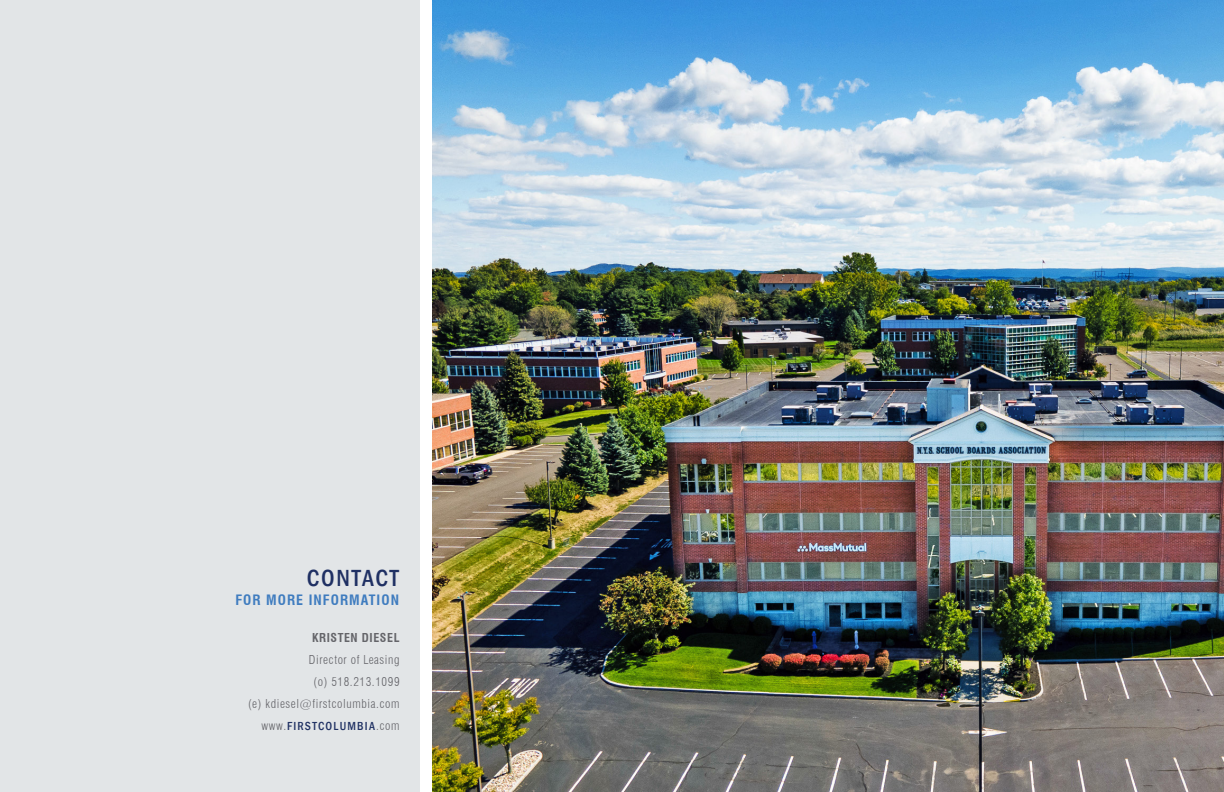
<style>
.page{position:relative;width:1224px;height:792px;background:#fff}
.page>*{position:absolute;margin:0;border:0;box-sizing:border-box;transform-origin:0 0}
.t1{font:500 condensed 24px "Franklin Gothic";letter-spacing:.075em;color:#1f3063}
.t2{font:700 condensed 14px "Swiss 721 BT";letter-spacing:.075em;color:#3f7cbf}
.t3{font:300 condensed 12px/22px "Swiss 721 BT";letter-spacing:.05em;color:#646469;text-align:right}
.t4{font:500 condensed 12px "Franklin Gothic";letter-spacing:.1em;color:#203163}
.t5{font:700 condensed 12px "Swiss 721 BT";letter-spacing:.05em;color:#646469}
.s1{font-family:"Swiss 721 BT";font-weight:300;color:#646469}
</style>
<div class="page">
<div style="left:0;top:0;width:420px;height:792px;background:#e2e5e7"></div>
<img style="left:432px;top:0;width:792px;height:792px">
<h1 class="t1" style="left:307px;top:562px;width:94px">CONTACT</h1>
<p class="t2" style="left:235px;top:591px;width:165px">FOR MORE INFORMATION</p>
<p class="t5" style="left:312px;top:630px;width:89px">KRISTEN DIESEL</p>
<p class="t3" style="left:248px;top:648px;width:153px">Director of Leasing<br>(o) 518.213.1099<br>(e) kdiesel@firstcolumbia.com</p>
<p class="t4" style="left:262px;top:718px;width:140px"><span class="s1">www.</span>FIRSTCOLUMBIA<span class="s1">.com</span></p>
</div>
